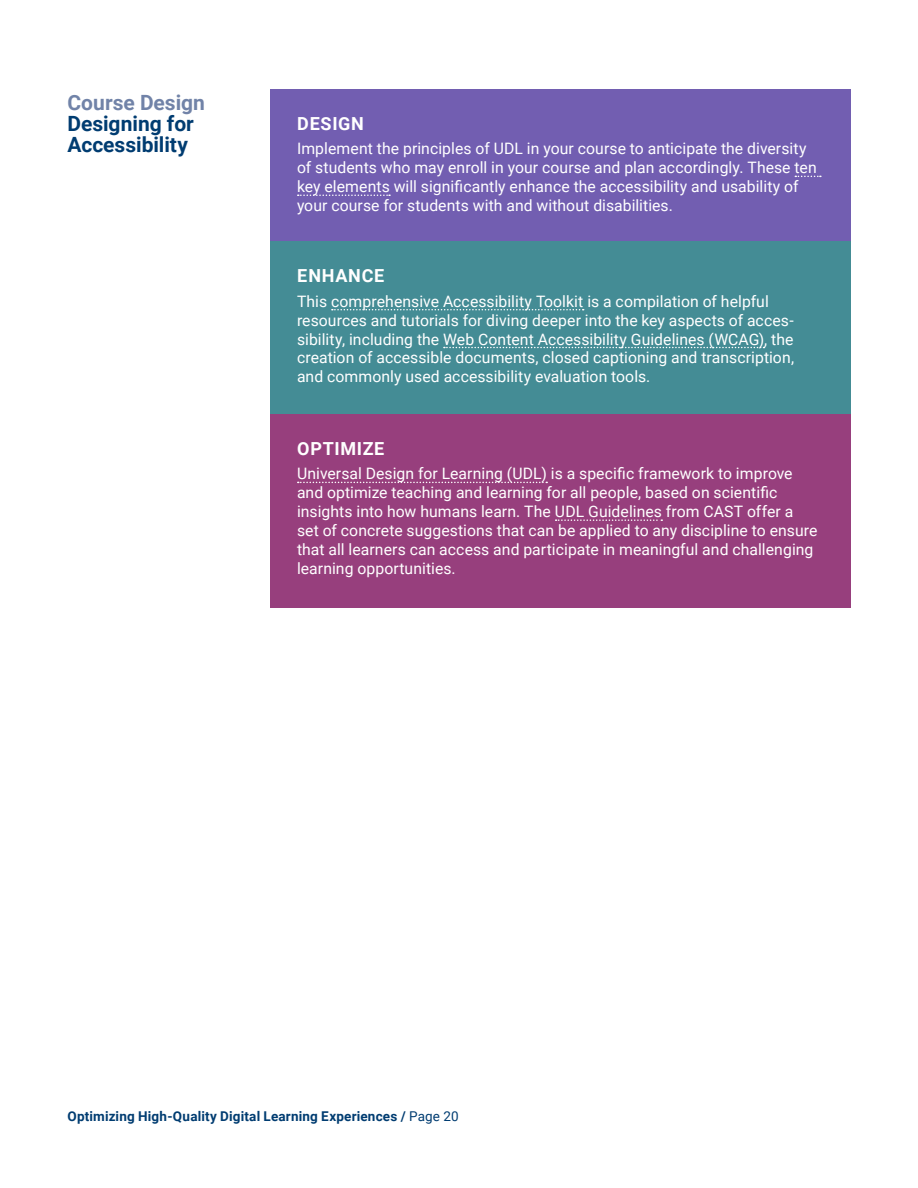
<style>
.page{position:relative;width:918px;height:1188px;background:#fff}
.page>*{position:absolute;margin:0;border:0;box-sizing:border-box;transform-origin:0 0}
.t1{font:700 21px/21px "Roboto";color:#003c71}
.t2{font:700 21px "Roboto";color:#7183a8}
.P_-_D-E-O_title{font:700 18px "Roboto";letter-spacing:.04em;color:#fff}
.P_-_DEO_body_10_5_re{font:15.75px/18.9px "Roboto";letter-spacing:.005em;color:#fff}
.t3{font:700 13.5px "Roboto";letter-spacing:.01em;color:#003c71}
.s1{font-weight:400}
</style>
<div class="page">
<div style="left:270px;top:89px;width:580px;height:153px;background:#725eb1"></div>
<svg style="left:795px;top:176px;width:26px;height:1px"></svg>
<svg style="left:298px;top:195px;width:92px;height:1px"></svg>
<div style="left:270px;top:241px;width:580px;height:173px;background:#448c95"></div>
<svg style="left:332px;top:309px;width:252px;height:1px"></svg>
<svg style="left:444px;top:347px;width:321px;height:1px"></svg>
<div style="left:270px;top:414px;width:580px;height:194px;background:#973f7d"></div>
<svg style="left:298px;top:482px;width:249px;height:1px"></svg>
<svg style="left:556px;top:519px;width:106px;height:2px"></svg>
<h1 class="t2" style="left:68px;top:87px;width:139px">Course Design</h1>
<h1 class="t1" style="left:68px;top:112px;width:128px">Designing for<br>Accessibility</h1>
<p class="P_-_D-E-O_title" style="left:297px;top:111px;width:68px">DESIGN</p>
<p class="P_-_DEO_body_10_5_re" style="left:297px;top:139px;width:521px">Implement the principles of UDL in your course to anticipate the diversity of students who may enroll in your course and plan accordingly. These ten key elements will significantly enhance the accessibility and usability of your course for students with and without disabilities.</p>
<p class="P_-_D-E-O_title" style="left:297px;top:263px;width:89px">ENHANCE</p>
<p class="P_-_DEO_body_10_5_re" style="left:297px;top:291px;width:499px">This comprehensive Accessibility Toolkit is a compilation of helpful resources and tutorials for diving deeper into the key aspects of acces&shy;sibility, including the Web Content Accessibility Guidelines (WCAG), the creation of accessible documents, closed captioning and transcription, and commonly used accessibility evaluation tools.</p>
<p class="P_-_D-E-O_title" style="left:297px;top:435px;width:89px">OPTIMIZE</p>
<p class="P_-_DEO_body_10_5_re" style="left:297px;top:464px;width:522px">Universal Design for Learning (UDL) is a specific framework to improve and optimize teaching and learning for all people, based on scientific insights into how humans learn. The UDL Guidelines from CAST offer a set of concrete suggestions that can be applied to any discipline to ensure that all learners can access and participate in meaningful and challenging learning opportunities.</p>
<p class="t3" style="left:68px;top:1106px;width:393px">Optimizing High-Quality Digital Learning Experiences / <span class="s1">Page 20</span></p>
</div>
